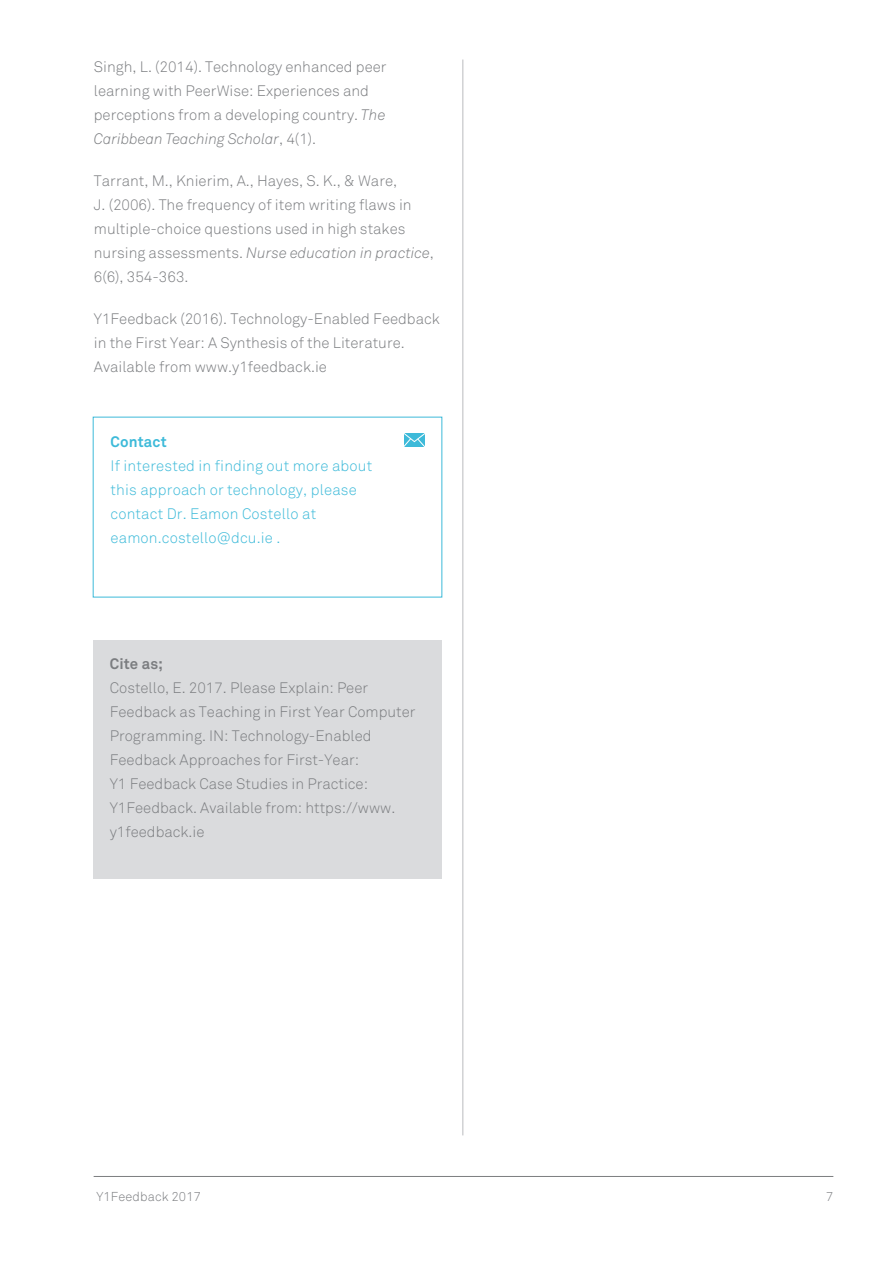
<style>
.page{position:relative;width:893px;height:1263px;background:#fff}
.page>*{position:absolute;margin:0;border:0;box-sizing:border-box;transform-origin:0 0}
.BODY{font:300 15px/24px "Akkurat";color:#7b7d80}
.BODY-2{font:300 15px/24px "Akkurat";letter-spacing:.01em;color:#3dbad9}
.BODY-3{font:700 15px "Akkurat";letter-spacing:.01em;color:#3dbad9}
.BODY-4{font:700 15px "Akkurat";letter-spacing:.01em;color:#7b7d80}
.t1{font:300 12.75px "Akkurat";letter-spacing:.01em;color:#7b7d80}
.s1{font-style:italic}
</style>
<div class="page">
<hr style="left:94px;top:1176px;width:739px;height:1px;background:#7b7d80">
<hr style="left:462px;top:60px;width:1px;height:1075px;background:#babbbe">
<svg style="left:404px;top:433px;width:21px;height:14px"></svg>
<div style="left:93px;top:640px;width:348px;height:238px;background:#dadbdd"></div>
<p class="BODY" style="left:94px;top:55px;width:294px">Singh, L. (2014). Technology enhanced peer learning with PeerWise: Experiences and perceptions from a developing country. <span class="s1">The Caribbean Teaching Scholar</span>, 4(1).</p>
<p class="BODY" style="left:94px;top:169px;width:342px">Tarrant, M., Knierim, A., Hayes, S. K., &amp; Ware,<br>J. (2006). The frequency of item writing flaws in multiple-choice questions used in high stakes nursing assessments. <span class="s1">Nurse education in practice</span>, 6(6), 354-363.</p>
<p class="BODY" style="left:94px;top:307px;width:347px">Y1Feedback (2016). Technology-Enabled Feedback in the First Year: A Synthesis of the Literature.<br>Available from www.y1feedback.ie</p>
<p class="BODY-3" style="left:111px;top:432px;width:58px">Contact</p>
<p class="BODY-2" style="left:111px;top:454px;width:263px">If interested in finding out more about this approach or technology, please contact Dr. Eamon Costello at eamon.costello@dcu.ie .</p>
<p class="BODY-4" style="left:110px;top:654px;width:55px">Cite as;</p>
<p class="BODY" style="left:110px;top:676px;width:307px">Costello, E. 2017. Please Explain: Peer Feedback as Teaching in First Year Computer Programming. IN: Technology-Enabled Feedback Approaches for First-Year:<br>Y1 Feedback Case Studies in Practice:<br>Y1Feedback. Available from: https://www. y1feedback.ie</p>
<p class="t1" style="left:97px;top:1189px;width:106px">Y1Feedback 2017</p>
<p class="t1" style="left:826px;top:1189px;width:9px">7</p>
</div>
